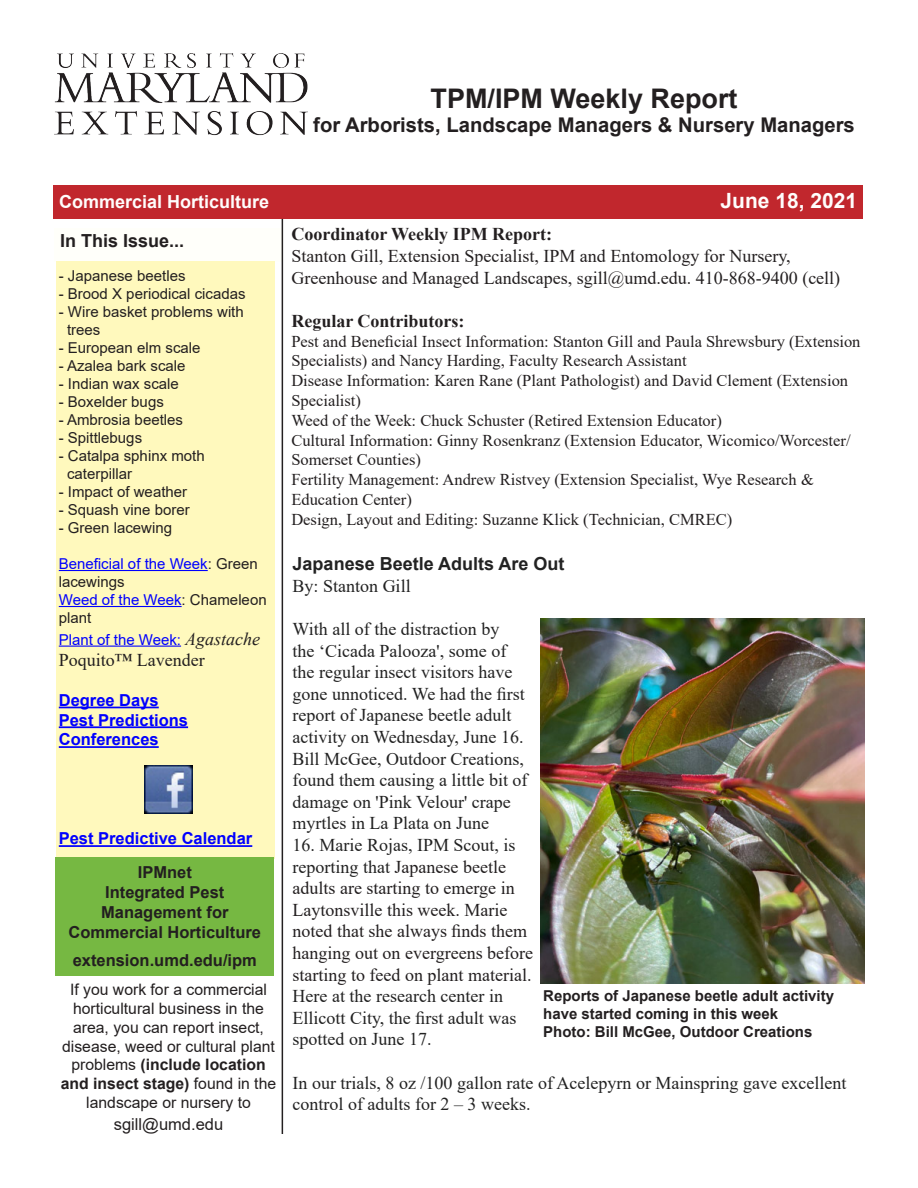
<style>
.page{position:relative;width:918px;height:1188px;background:#fff}
.page>*{position:absolute;margin:0;border:0;box-sizing:border-box;transform-origin:0 0}
.t1{font:700 27px "Arial";color:#231f20}
.t2{font:700 21px "Arial";color:#fffdfc}
.t3{font:700 20.25px "Arial";color:#231f20}
.t4{font:18px/21.6px "Times New Roman";color:#231f20}
.t5{font:18px/21.6px "Times New Roman";color:#222}
.t6{font:700 18px "Times New Roman";color:#231f20}
.t7{font:700 18px/21.6px "Arial";color:#222}
.t8{font:700 18px "Arial";color:#fffdfc}
.t9{font:700 18px "Arial";color:#231f20}
.t10{font:16.5px/19.8px "Times New Roman";color:#231f20}
.t11{font:700 16.5px/19.8px "Arial";color:#231f20}
.t12{font:700 16.5px "Arial";color:#00f}
.t13{font:16.5px "Arial";color:#231f20}
.t14{font:15.75px/18.9px "Arial";color:#231f20;text-align:center}
.t15{font:15px/18px "Arial";color:#231f20}
.Photo_credit{font:700 15px/18px "Arial";color:#231f20}
.t16{font:15px/18px "Arial";color:#00f}
.s1{color:#231f20}
.s2{color:#00f}
.s3{font-family:"Times New Roman";font-style:italic;font-size:18px;color:#231f20}
.s4{font-family:"Times New Roman";font-weight:400}
.s5{color:#222}
.s6{font-weight:700}
</style>
<div class="page">
<div style="left:53px;top:185px;width:810px;height:34px;background:#c1272d"></div>
<div style="left:54px;top:228px;width:228px;height:34px;background:#fffffa"></div>
<hr style="left:282px;top:219px;width:1px;height:915px;background:#231f20">
<img style="left:54px;top:54px;width:254px;height:82px">
<div style="left:56px;top:261px;width:218px;height:598px;background:#fff9bd"></div>
<hr style="left:59px;top:570px;width:149px;height:1px;background:#00f">
<hr style="left:59px;top:606px;width:123px;height:1px;background:#00f">
<hr style="left:59px;top:646px;width:122px;height:1px;background:#00f">
<hr style="left:59px;top:707px;width:100px;height:1px;background:#00f">
<hr style="left:59px;top:726px;width:129px;height:2px;background:#00f">
<hr style="left:59px;top:746px;width:100px;height:2px;background:#00f">
<hr style="left:59px;top:845px;width:193px;height:2px;background:#00f">
<div style="left:56px;top:857px;width:218px;height:119px;background:#76b842"></div>
<img style="left:145px;top:766px;width:48px;height:48px">
<img style="left:540px;top:619px;width:324px;height:364px">
<h1 class="t1" style="left:431px;top:79px;width:309px">TPM/IPM Weekly Report</h1>
<p class="t3" style="left:313px;top:111px;width:543px">for Arborists, Landscape Managers &amp; Nursery Managers</p>
<p class="t8" style="left:59px;top:189px;width:212px">Commercial Horticulture</p>
<p class="t2" style="left:721px;top:186px;width:138px">June 18, 2021</p>
<p class="t6" style="left:291px;top:221px;width:262px">Coordinator Weekly IPM Report:</p>
<p class="t4" style="left:291px;top:245px;width:550px">Stanton Gill, Extension Specialist, IPM and Entomology for Nursery,<br>Greenhouse and Managed Landscapes, sgill@umd.edu. 410-868-9400 (cell)</p>
<p class="t6" style="left:291px;top:308px;width:175px">Regular Contributors:</p>
<p class="t10" style="left:291px;top:331px;width:571px">Pest and Beneficial Insect Information: Stanton Gill and Paula Shrewsbury (Extension Specialists) and Nancy Harding, Faculty Research Assistant<br>Disease Information: Karen Rane (Plant Pathologist) and David Clement (Extension Specialist)<br>Weed of the Week: Chuck Schuster (Retired Extension Educator)<br>Cultural Information: Ginny Rosenkranz (Extension Educator, Wicomico/Worcester/ Somerset Counties)<br>Fertility Management: Andrew Ristvey (Extension Specialist, Wye Research &amp; Education Center)<br>Design, Layout and Editing: Suzanne Klick (Technician, CMREC)</p>
<p class="t9" style="left:60px;top:228px;width:126px">In This Issue...</p>
<p class="t15" style="left:59px;top:267px;width:128px">- Japanese beetles</p>
<p class="t15" style="left:59px;top:285px;width:188px">- Brood X periodical cicadas</p>
<p class="t15" style="left:67px;top:303px;width:178px;text-indent:-8px">- Wire basket problems with trees</p>
<p class="t15" style="left:59px;top:339px;width:143px">- European elm scale</p>
<p class="t15" style="left:59px;top:357px;width:128px">- Azalea bark scale</p>
<p class="t15" style="left:59px;top:375px;width:122px">- Indian wax scale</p>
<p class="t15" style="left:59px;top:393px;width:107px">- Boxelder bugs</p>
<p class="t15" style="left:59px;top:411px;width:126px">- Ambrosia beetles</p>
<p class="t15" style="left:59px;top:429px;width:85px">- Spittlebugs</p>
<p class="t15" style="left:67px;top:447px;width:139px;text-indent:-8px">- Catalpa sphinx moth caterpillar</p>
<p class="t15" style="left:59px;top:483px;width:130px">- Impact of weather</p>
<p class="t15" style="left:59px;top:501px;width:132px">- Squash vine borer</p>
<p class="t15" style="left:59px;top:519px;width:115px">- Green lacewing</p>
<p class="t16" style="left:59px;top:555px;width:200px">Beneficial of the Week<span class="s1">: Green lacewings</span></p>
<p class="t15" style="left:59px;top:591px;width:209px"><span class="s2">Weed of the Week</span>: Chameleon plant</p>
<p class="t16" style="left:59px;top:630px;width:203px">Plant of the Week: <span class="s3">Agastache</span></p>
<p class="t4" style="left:59px;top:649px;width:148px">Poquito™ Lavender</p>
<p class="t12" style="left:59px;top:688px;width:101px">Degree Days</p>
<p class="t12" style="left:59px;top:708px;width:131px">Pest Predictions</p>
<p class="t12" style="left:59px;top:728px;width:101px">Conferences</p>
<p class="t7" style="left:293px;top:553px;width:273px">Japanese Beetle Adults Are Out<br><span class="s4">By: Stanton Gill</span></p>
<p class="t5" style="left:293px;top:618px;width:236px">With all of the distraction by<br>the ‘Cicada Palooza', some of the regular insect visitors have gone unnoticed. We had the first report of Japanese beetle adult activity on Wednesday, June 16.<br>Bill McGee, Outdoor Creations, found them causing a little bit of damage on 'Pink Velour' crape myrtles in La Plata on June</p>
<p class="t4" style="left:293px;top:834px;width:242px"><span class="s5">16. Marie Rojas, IPM Scout, is reporting that</span> Japanese beetle adults are starting to emerge in<br>Laytonsville this week. Marie noted that she always finds them hanging out on evergreens before starting to feed on plant material.<br><span class="s5">Here at the research center in<br>Ellicott City, the first adult was spotted on June 17.</span></p>
<p class="t5" style="left:293px;top:1071px;width:555px">In our trials, 8 oz /100 gallon rate of Acelepyrn or Mainspring gave excellent control of adults for 2 – 3 weeks.</p>
<p class="t12" style="left:59px;top:827px;width:195px">Pest Predictive Calendar</p>
<p class="t11" style="left:138px;top:863px;width:56px">IPMnet</p>
<p class="t11" style="left:101px;top:882px;width:129px">Integrated Pest<br>Management for</p>
<p class="t11" style="left:69px;top:922px;width:194px">Commercial Horticulture</p>
<p class="t11" style="left:73px;top:951px;width:186px">extension.umd.edu/ipm</p>
<p class="t14" style="left:61px;top:980px;width:217px">If you work for a commercial horticultural business in the area, you can report insect, disease, weed or cultural plant problems <span class="s6">(include location and insect stage)</span> found in the landscape or nursery to</p>
<p class="t13" style="left:114px;top:1113px;width:111px">sgill@umd.edu</p>
<p class="Photo_credit" style="left:543px;top:987px;width:292px">Reports of Japanese beetle adult activity have started coming in this week</p>
<p class="Photo_credit" style="left:543px;top:1023px;width:271px">Photo: Bill McGee, Outdoor Creations</p>
</div>
